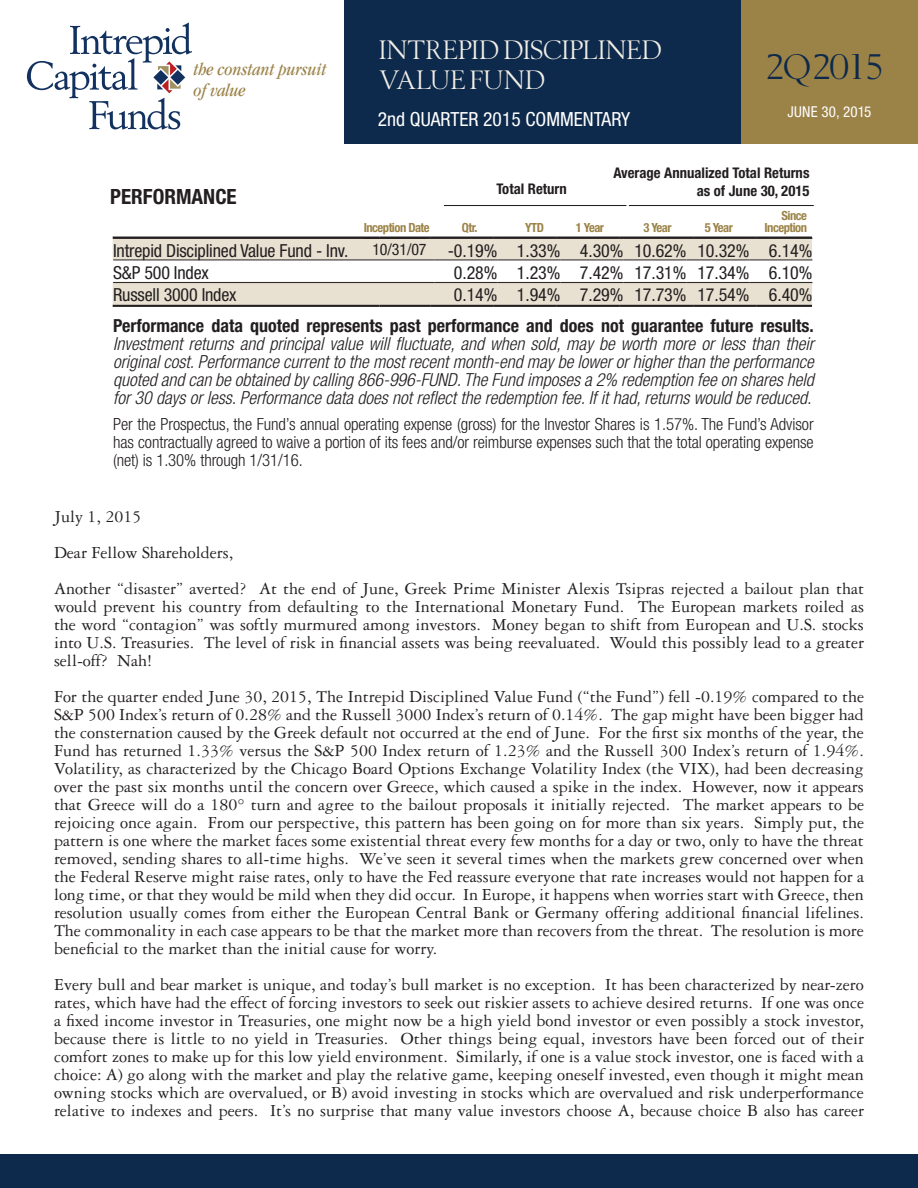
<style>
.page{position:relative;width:918px;height:1188px;background:#fff}
.page>*{position:absolute;margin:0;border:0;box-sizing:border-box;transform-origin:0 0}
.Quarter_Date{font:36px "OPTI Berling Agency";letter-spacing:-.05em;color:#0d294b}
.main_head{font:27px/30px "OPTI Berling Agency";letter-spacing:-.005em;color:#f1eee6}
.t1{font:700 condensed 21px "Helvetica Neue";color:#231f20}
.t2{font:condensed 19.5px "Helvetica Neue";color:#fff}
.t3{font:18px/18px "Garamond Three";color:#231f20;text-align:justify}
.perf_disclosure{font:italic 300 condensed 18px/18px "Helvetica Neue";color:#231f20;text-align:justify}
.table_text_right{font:condensed 18px "Helvetica Neue";letter-spacing:-.005em;color:#231f20}
.table_text_left{font:condensed 18px "Helvetica Neue";letter-spacing:-.01em;color:#231f20}
.ital_head{font:italic condensed 18px "Garamond";color:#9b8348}
.fees_copy{font:300 condensed 16.8px/18px "Helvetica Neue";letter-spacing:-.005em;color:#231f20;text-align:justify}
.table_text_right-2{font:condensed 15.9px "Helvetica Neue";color:#231f20}
.Date{font:condensed 15px "Helvetica Neue";letter-spacing:.015em;color:#fff}
.aar_col_head{font:700 condensed 14.7px/17.7px "Helvetica Neue";color:#231f20;text-align:right}
.table_1_head_2_k{font:700 condensed 12.6px "Helvetica Neue";letter-spacing:-.04em;color:#9b8348}
.s1{font-weight:700;font-style:normal}
</style>
<div class="page">
<hr style="left:629px;top:205px;width:185px;height:1px;background:#231f20">
<hr style="left:444px;top:205px;width:182px;height:1px;background:#231f20">
<svg style="left:113px;top:239px;width:699px;height:66px;fill:#e8e1d2"></svg>
<hr style="left:113px;top:237px;width:266px;height:2px;background:#231f20">
<hr style="left:379px;top:237px;width:52px;height:2px;background:#231f20">
<hr style="left:431px;top:237px;width:63px;height:2px;background:#231f20">
<hr style="left:494px;top:237px;width:63px;height:2px;background:#231f20">
<hr style="left:557px;top:237px;width:63px;height:2px;background:#231f20">
<hr style="left:620px;top:237px;width:74px;height:2px;background:#231f20">
<hr style="left:694px;top:237px;width:63px;height:2px;background:#231f20">
<hr style="left:757px;top:237px;width:55px;height:2px;background:#231f20">
<hr style="left:113px;top:305px;width:266px;height:2px;background:#231f20">
<hr style="left:379px;top:305px;width:52px;height:2px;background:#231f20">
<hr style="left:431px;top:305px;width:63px;height:2px;background:#231f20">
<hr style="left:494px;top:305px;width:63px;height:2px;background:#231f20">
<hr style="left:557px;top:305px;width:63px;height:2px;background:#231f20">
<hr style="left:620px;top:305px;width:74px;height:2px;background:#231f20">
<hr style="left:694px;top:305px;width:63px;height:2px;background:#231f20">
<hr style="left:757px;top:305px;width:55px;height:2px;background:#231f20">
<hr style="left:434px;top:260px;width:63px;height:1px;background:#231f20">
<hr style="left:497px;top:260px;width:63px;height:1px;background:#231f20">
<hr style="left:560px;top:260px;width:63px;height:1px;background:#231f20">
<hr style="left:623px;top:260px;width:63px;height:1px;background:#231f20">
<hr style="left:686px;top:260px;width:63px;height:1px;background:#231f20">
<hr style="left:749px;top:260px;width:63px;height:1px;background:#231f20">
<hr style="left:434px;top:282px;width:63px;height:1px;background:#231f20">
<hr style="left:497px;top:282px;width:63px;height:1px;background:#231f20">
<hr style="left:560px;top:282px;width:63px;height:1px;background:#231f20">
<hr style="left:623px;top:282px;width:63px;height:1px;background:#231f20">
<hr style="left:686px;top:282px;width:63px;height:1px;background:#231f20">
<hr style="left:749px;top:282px;width:63px;height:1px;background:#231f20">
<hr style="left:113px;top:260px;width:321px;height:1px;background:#231f20">
<hr style="left:113px;top:282px;width:321px;height:1px;background:#231f20">
<div style="left:741px;top:0;width:177px;height:143px;background:#9b8348"></div>
<div style="left:344px;top:0;width:397px;height:143px;background:#0d294b"></div>
<svg style="left:27px;top:23px;width:165px;height:107px"></svg>
<div style="left:0;top:1154px;width:918px;height:34px;background:#0d294b"></div>
<p class="ital_head" style="left:193px;top:59px;width:134px">the constant pursuit</p>
<p class="ital_head" style="left:193px;top:80px;width:53px">of value</p>
<p class="t1" style="left:110px;top:184px;width:128px">PERFORMANCE</p>
<p class="main_head" style="left:379px;top:36px;width:285px">INTREPID DISCIPLINED<br>VALUE FUND</p>
<p class="t2" style="left:378px;top:108px;width:254px">2nd QUARTER 2015 COMMENTARY</p>
<p class="Quarter_Date" style="left:766px;top:48px;width:120px">2Q 2015</p>
<p class="Date" style="left:788px;top:103px;width:85px">JUNE 30, 2015</p>
<p class="aar_col_head" style="left:496px;top:180px;width:72px">Total Return</p>
<p class="aar_col_head" style="left:613px;top:164px;width:198px">Average Annualized Total Returns as of June 30, 2015</p>
<p class="table_1_head_2_k" style="left:782px;top:207px;width:27px">Since</p>
<p class="table_1_head_2_k" style="left:765px;top:220px;width:44px">Inception</p>
<p class="table_1_head_2_k" style="left:462px;top:220px;width:17px">Qtr.</p>
<p class="table_1_head_2_k" style="left:525px;top:220px;width:20px">YTD</p>
<p class="table_1_head_2_k" style="left:576px;top:220px;width:30px">1 Year</p>
<p class="table_1_head_2_k" style="left:643px;top:220px;width:30px">3 Year</p>
<p class="table_1_head_2_k" style="left:705px;top:220px;width:30px">5 Year</p>
<p class="table_1_head_2_k" style="left:364px;top:220px;width:67px">Inception Date</p>
<p class="table_text_right-2" style="left:372px;top:241px;width:56px">10/31/07</p>
<p class="table_text_left" style="left:113px;top:240px;width:237px">Intrepid Disciplined Value Fund - Inv.</p>
<p class="table_text_right" style="left:448px;top:240px;width:51px">-0.19%</p>
<p class="table_text_right" style="left:517px;top:240px;width:45px">1.33%</p>
<p class="table_text_right" style="left:580px;top:240px;width:45px">4.30%</p>
<p class="table_text_right" style="left:634px;top:240px;width:54px">10.62%</p>
<p class="table_text_right" style="left:697px;top:240px;width:54px">10.32%</p>
<p class="table_text_right" style="left:769px;top:240px;width:45px">6.14%</p>
<p class="table_text_left" style="left:113px;top:262px;width:97px">S&amp;P 500 Index</p>
<p class="table_text_right" style="left:454px;top:262px;width:45px">0.28%</p>
<p class="table_text_right" style="left:517px;top:262px;width:45px">1.23%</p>
<p class="table_text_right" style="left:580px;top:262px;width:45px">7.42%</p>
<p class="table_text_right" style="left:634px;top:262px;width:54px">17.31%</p>
<p class="table_text_right" style="left:697px;top:262px;width:54px">17.34%</p>
<p class="table_text_right" style="left:769px;top:262px;width:45px">6.10%</p>
<p class="table_text_left" style="left:113px;top:284px;width:125px">Russell 3000 Index</p>
<p class="table_text_right" style="left:454px;top:284px;width:45px">0.14%</p>
<p class="table_text_right" style="left:517px;top:284px;width:45px">1.94%</p>
<p class="table_text_right" style="left:580px;top:284px;width:45px">7.29%</p>
<p class="table_text_right" style="left:634px;top:284px;width:54px">17.73%</p>
<p class="table_text_right" style="left:697px;top:284px;width:54px">17.54%</p>
<p class="table_text_right" style="left:769px;top:284px;width:45px">6.40%</p>
<p class="perf_disclosure" style="left:113px;top:316px;width:702px"><span class="s1">Performance data quoted represents past performance and does not guarantee future results.<br></span>Investment returns and principal value will fluctuate, and when sold, may be worth more or less than their original cost. Performance current to the most recent month-end may be lower or higher than the performance quoted and can be obtained by calling 866-996-FUND. The Fund imposes a 2% redemption fee on shares held for 30 days or less. Performance data does not reflect the redemption fee. If it had, returns would be reduced.</p>
<p class="fees_copy" style="left:113px;top:415px;width:702px">Per the Prospectus, the Fund’s annual operating expense (gross) for the Investor Shares is 1.57%. The Fund’s Advisor has contractually agreed to waive a portion of its fees and/or reimburse expenses such that the total operating expense (net) is 1.30% through 1/31/16.</p>
<p class="t3" style="left:54px;top:507px;width:89px">July 1, 2015</p>
<p class="t3" style="left:54px;top:543px;width:181px">Dear Fellow Shareholders,</p>
<p class="t3" style="left:54px;top:579px;width:812px">Another “disaster” averted? At the end of June, Greek Prime Minister Alexis Tsipras rejected a bailout plan that would prevent his country from defaulting to the International Monetary Fund. The European markets roiled as the word “contagion” was softly murmured among investors. Money began to shift from European and U.S. stocks into U.S. Treasuries. The level of risk in financial assets was being reevaluated. Would this possibly lead to a greater sell-off? Nah!</p>
<p class="t3" style="left:54px;top:687px;width:812px">For the quarter ended June 30, 2015, The Intrepid Disciplined Value Fund (“the Fund”) fell -0.19% compared to the S&amp;P 500 Index’s return of 0.28% and the Russell 3000 Index’s return of 0.14%. The gap might have been bigger had the consternation caused by the Greek default not occurred at the end of June. For the first six months of the year, the Fund has returned 1.33% versus the S&amp;P 500 Index return of 1.23% and the Russell 300 Index’s return of 1.94%.<br>Volatility, as characterized by the Chicago Board Options Exchange Volatility Index (the VIX), had been decreasing over the past six months until the concern over Greece, which caused a spike in the index. However, now it appears that Greece will do a 180° turn and agree to the bailout proposals it initially rejected. The market appears to be rejoicing once again. From our perspective, this pattern has been going on for more than six years. Simply put, the pattern is one where the market faces some existential threat every few months for a day or two, only to have the threat removed, sending shares to all-time highs. We’ve seen it several times when the markets grew concerned over when the Federal Reserve might raise rates, only to have the Fed reassure everyone that rate increases would not happen for a long time, or that they would be mild when they did occur. In Europe, it happens when worries start with Greece, then resolution usually comes from either the European Central Bank or Germany offering additional financial lifelines.<br>The commonality in each case appears to be that the market more than recovers from the threat. The resolution is more beneficial to the market than the initial cause for worry.</p>
<p class="t3" style="left:54px;top:975px;width:812px">Every bull and bear market is unique, and today’s bull market is no exception. It has been characterized by near-zero rates, which have had the effect of forcing investors to seek out riskier assets to achieve desired returns. If one was once a fixed income investor in Treasuries, one might now be a high yield bond investor or even possibly a stock investor, because there is little to no yield in Treasuries. Other things being equal, investors have been forced out of their comfort zones to make up for this low yield environment. Similarly, if one is a value stock investor, one is faced with a choice: A) go along with the market and play the relative game, keeping oneself invested, even though it might mean owning stocks which are overvalued, or B) avoid investing in stocks which are overvalued and risk underperformance relative to indexes and peers. It’s no surprise that many value investors choose A, because choice B also has career</p>
</div>
